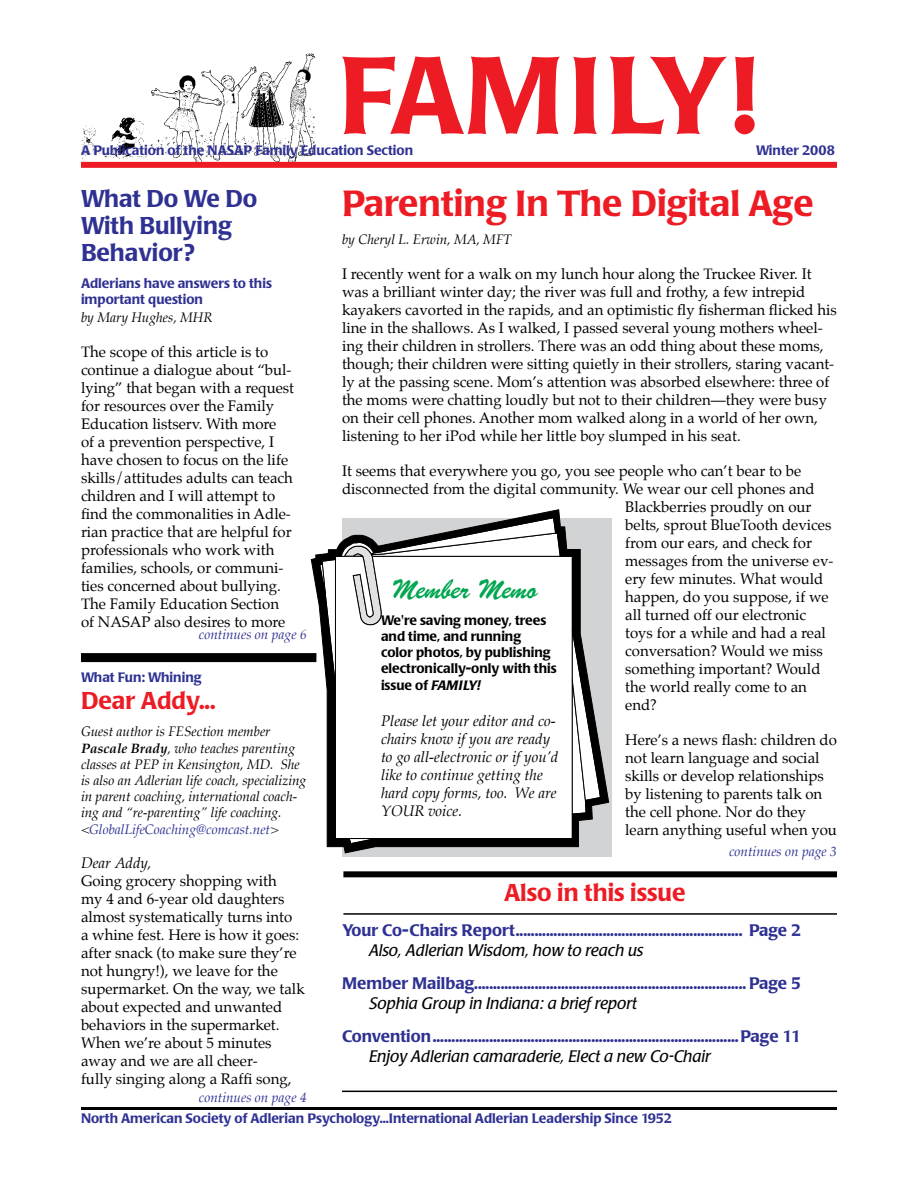
<style>
.page{position:relative;width:918px;height:1188px;background:#fff}
.page>*{position:absolute;margin:0;border:0;box-sizing:border-box;transform-origin:0 0}
.t1{font:500 108px "Poppl Laudatio";color:#ed1c24}
.t2{font:500 36px "Poppl Laudatio";color:#ed1c24}
.t3{font:27px "Brush Script BT";color:#00a650}
.t4{font:500 24px/27px "Poppl Laudatio";color:#2e3192}
.t5{font:500 24px "Poppl Laudatio";color:#ed1c24}
.t6{font:500 16.5px "Poppl Laudatio";color:#2e3192}
.t7{font:italic 16.5px "Poppl Laudatio";color:#000}
.t8{font:15px/18px "Palatino";color:#000}
.t9{font:italic 15px/18px "Palatino";color:#000}
.t10{font:italic 13.5px/16.2px "Palatino";color:#000}
.t11{font:500 13.5px/16.2px "Poppl Laudatio";color:#2e3192}
.t12{font:500 13.5px/16.2px "Poppl Laudatio";color:#000}
.t13{font:italic 13.5px "Palatino";color:#2e3192}
.s1{font-weight:700}
.s2{color:#2e3192}
.s3{font-style:italic}
</style>
<div class="page">
<img style="left:104px;top:117px;width:42px;height:42px">
<img style="left:81px;top:125px;width:19px;height:32px">
<img style="left:149px;top:54px;width:166px;height:108px">
<div style="left:81px;top:653px;width:235px;height:9px;background:#000"></div>
<div style="left:343px;top:871px;width:494px;height:6px;background:#000"></div>
<hr style="left:343px;top:913px;width:494px;height:2px;background:#000">
<hr style="left:81px;top:1107px;width:756px;height:3px;background:#000">
<hr style="left:342px;top:1091px;width:495px;height:1px;background:#000">
<div style="left:81px;top:162px;width:756px;height:6px;background:#ed1c24"></div>
<svg style="left:310px;top:509px;width:300px;height:345px"></svg>
<svg style="left:319px;top:517px;width:242px;height:181px"></svg>
<h1 class="t1" style="left:338px;top:34px;width:420px">FAMILY!</h1>
<p class="t11" style="left:81px;top:143px;width:334px">A Publication of the NASAP Family Education Section</p>
<p class="t11" style="left:756px;top:143px;width:81px">Winter 2008</p>
<h3 class="t4" style="left:81px;top:185px;width:178px">What Do We Do<br>With Bullying<br>Behavior?</h3>
<p class="t11" style="left:81px;top:275px;width:192px">Adlerians have answers to this important question</p>
<p class="t10" style="left:81px;top:311px;width:133px">by Mary Hughes, MHR</p>
<p class="t8" style="left:81px;top:344px;width:215px">The scope of this article is to continue a dialogue about “bul&shy;lying” that began with a request for resources over the Family<br>Education listserv. With more<br>of a prevention perspective, I have chosen to focus on the life skills/attitudes adults can teach children and I will attempt to find the commonalities in Adle&shy;rian practice that are helpful for professionals who work with families, schools, or communi&shy;ties concerned about bullying.<br>The Family Education Section of NASAP also desires to more</p>
<p class="t13" style="left:199px;top:626px;width:99px">continues on page</p>
<p class="t11" style="left:81px;top:670px;width:122px">What Fun: Whining</p>
<h3 class="t5" style="left:81px;top:687px;width:136px">Dear Addy...</h3>
<p class="t10" style="left:81px;top:725px;width:227px">Guest author is FESection member <span class="s1">Pascale Brady</span>, who teaches parenting classes at PEP in Kensington, MD. She is also an Adlerian life coach, specializing in parent coaching, international coach&shy;ing and “re-parenting” life coaching. &lt;<span class="s2">GlobalLifeCoaching@comcast.net</span>&gt;</p>
<p class="t9" style="left:81px;top:856px;width:72px">Dear Addy,</p>
<p class="t8" style="left:81px;top:874px;width:225px">Going grocery shopping with<br>my 4 and 6-year old daughters almost systematically turns into<br>a whine fest. Here is how it goes: after snack (to make sure they’re not hungry!), we leave for the supermarket. On the way, we talk about expected and unwanted behaviors in the supermarket.<br>When we’re about 5 minutes away and we are all cheer-<br>fully singing along a Raffi song,</p>
<p class="t13" style="left:199px;top:1089px;width:99px">continues on page</p>
<h2 class="t2" style="left:342px;top:182px;width:473px">Parenting In The Digital Age</h2>
<p class="t10" style="left:342px;top:233px;width:171px">by Cheryl L. Erwin, MA, MFT</p>
<p class="t8" style="left:342px;top:266px;width:497px">I recently went for a walk on my lunch hour along the Truckee River. It was a brilliant winter day; the river was full and frothy, a few intrepid kayakers cavorted in the rapids, and an optimistic fly fisherman flicked his line in the shallows. As I walked, I passed several young mothers wheel&shy;ing their children in strollers. There was an odd thing about these moms, though; their children were sitting quietly in their strollers, staring vacant&shy;ly at the passing scene. Mom’s attention was absorbed elsewhere: three of the moms were chatting loudly but not to their children—they were busy on their cell phones. Another mom walked along in a world of her own, listening to her iPod while her little boy slumped in his seat.</p>
<p class="t8" style="left:342px;top:463px;width:461px">It seems that everywhere you go, you see people who can’t bear to be</p>
<p class="t8" style="left:342px;top:481px;width:474px">disconnected from the digital community. We wear our cell phones and</p>
<p class="t8" style="left:625px;top:499px;width:188px">Blackberries proudly on our</p>
<p class="t8" style="left:625px;top:517px;width:208px">belts, sprout BlueTooth devices</p>
<p class="t8" style="left:625px;top:535px;width:188px">from our ears, and check for</p>
<p class="t8" style="left:625px;top:553px;width:210px">messages from the universe ev-</p>
<p class="t8" style="left:625px;top:571px;width:200px">ery few minutes. What would</p>
<p class="t8" style="left:625px;top:589px;width:205px">happen, do you suppose, if we</p>
<p class="t8" style="left:625px;top:607px;width:183px">all turned off our electronic</p>
<p class="t8" style="left:625px;top:625px;width:202px">toys for a while and had a real</p>
<p class="t8" style="left:625px;top:643px;width:199px">conversation? Would we miss</p>
<p class="t8" style="left:625px;top:661px;width:197px">something important? Would</p>
<p class="t8" style="left:625px;top:679px;width:183px">the world really come to an</p>
<p class="t8" style="left:625px;top:697px;width:33px">end?</p>
<p class="t8" style="left:625px;top:732px;width:213px">Here’s a news flash: children do not learn language and social skills or develop relationships by listening to parents talk on the cell phone. Nor do they learn anything useful when you</p>
<h3 class="t3" style="left:392px;top:573px;width:148px">Member Memo</h3>
<p class="t12" style="left:381px;top:612px;width:177px">We're saving money, trees and time, and running<br>color photos, by publishing electronically-only with this issue of <span class="s3">FAMILY!</span></p>
<p class="t9" style="left:381px;top:713px;width:179px">Please let your editor and co&shy;chairs know if you are ready to go all-electronic or if you’d like to continue getting the hard copy forms, too. We are<br>YOUR voice.</p>
<h3 class="t5" style="left:504px;top:879px;width:183px">Also in this issue</h3>
<p class="t13" style="left:729px;top:843px;width:99px">continues on page</p>
<p class="t6" style="left:342px;top:921px;width:460px">Your Co-Chairs Report............................................................ Page 2</p>
<p class="t7" style="left:369px;top:941px;width:276px">Also, Adlerian Wisdom, how to reach us</p>
<p class="t6" style="left:342px;top:974px;width:461px">Member Mailbag........................................................................ Page 5</p>
<p class="t7" style="left:369px;top:994px;width:270px">Sophia Group in Indiana: a brief report</p>
<p class="t6" style="left:342px;top:1027px;width:460px">Convention.................................................................................Page 11</p>
<p class="t7" style="left:369px;top:1047px;width:343px">Enjoy Adlerian camaraderie, Elect a new Co-Chair</p>
<p class="t11" style="left:81px;top:1111px;width:593px">North American Society of Adlerian Psychology...International Adlerian Leadership Since 1952</p>
</div>
